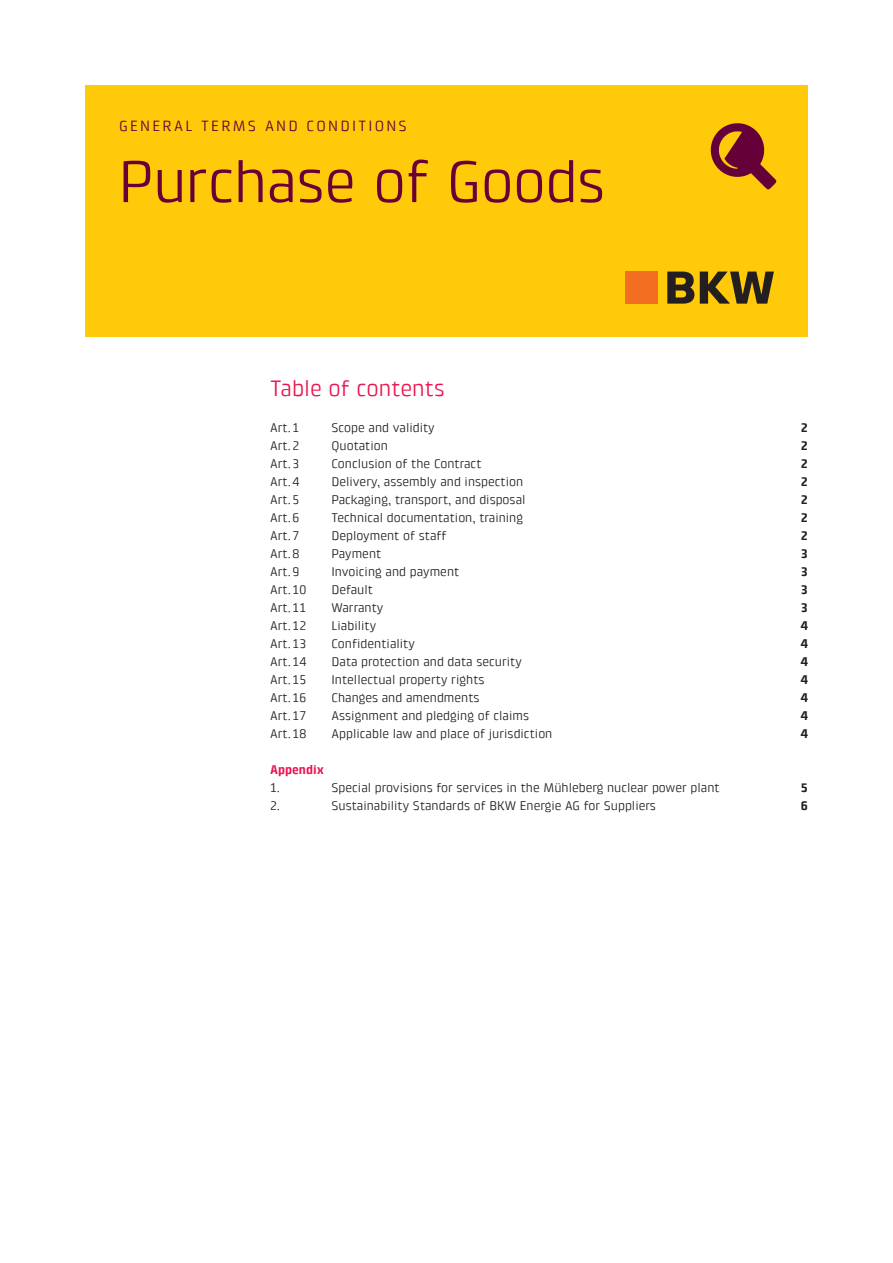
<style>
.page{position:relative;width:893px;height:1263px;background:#fff}
.page>*{position:absolute;margin:0;border:0;box-sizing:border-box;transform-origin:0 0}
.BKW_Headline_40_42pt{font:60px "Klint Pro";letter-spacing:-.015em;color:#6a0038}
.Inhaltsverzeichnis_A{font:22.5px "Klint Pro";color:#ed1450}
.BKW_Cover_Rubrik_10{font:15px "Klint Pro";letter-spacing:.15em;color:#650038}
.Inhaltsverzeichnis_A-2{font:12.75px "Klint Pro";color:#231f20}
.Inhaltsverzeichnis_A-3{font:700 12.75px "Klint Pro";color:#231f20}
.Inhaltsverzeichnis_A-4{font:700 12.75px "Klint Pro";color:#ed1450}
</style>
<div class="page">
<div style="left:85px;top:85px;width:723px;height:252px;background:#feca0a"></div>
<div style="left:625px;top:272px;width:32px;height:32px;background:#f36e21"></div>
<svg style="left:667px;top:272px;width:27px;height:32px"></svg>
<svg style="left:700px;top:272px;width:74px;height:32px"></svg>
<img style="left:710px;top:123px;width:67px;height:67px">
<p class="BKW_Cover_Rubrik_10" style="left:119px;top:117px;width:289px">GENERAL TERMS AND CONDITIONS</p>
<p class="BKW_Headline_40_42pt" style="left:118px;top:148px;width:489px">Purchase of Goods</p>
<p class="Inhaltsverzeichnis_A" style="left:270px;top:376px;width:176px">Table of contents</p>
<p class="Inhaltsverzeichnis_A-2" style="left:270px;top:420px;width:31px">Art.1</p>
<p class="Inhaltsverzeichnis_A-2" style="left:332px;top:420px;width:105px">Scope and validity</p>
<p class="Inhaltsverzeichnis_A-3" style="left:801px;top:420px;width:9px">2</p>
<p class="Inhaltsverzeichnis_A-2" style="left:270px;top:438px;width:31px">Art.2</p>
<p class="Inhaltsverzeichnis_A-2" style="left:332px;top:438px;width:58px">Quotation</p>
<p class="Inhaltsverzeichnis_A-3" style="left:801px;top:438px;width:9px">2</p>
<p class="Inhaltsverzeichnis_A-2" style="left:270px;top:456px;width:31px">Art.3</p>
<p class="Inhaltsverzeichnis_A-2" style="left:332px;top:456px;width:152px">Conclusion of the Contract</p>
<p class="Inhaltsverzeichnis_A-3" style="left:801px;top:456px;width:9px">2</p>
<p class="Inhaltsverzeichnis_A-2" style="left:270px;top:474px;width:31px">Art.4</p>
<p class="Inhaltsverzeichnis_A-2" style="left:332px;top:474px;width:193px">Delivery, assembly and inspection</p>
<p class="Inhaltsverzeichnis_A-3" style="left:801px;top:474px;width:9px">2</p>
<p class="Inhaltsverzeichnis_A-2" style="left:270px;top:492px;width:31px">Art.5</p>
<p class="Inhaltsverzeichnis_A-2" style="left:332px;top:492px;width:196px">Packaging, transport, and disposal</p>
<p class="Inhaltsverzeichnis_A-3" style="left:801px;top:492px;width:9px">2</p>
<p class="Inhaltsverzeichnis_A-2" style="left:270px;top:510px;width:31px">Art.6</p>
<p class="Inhaltsverzeichnis_A-2" style="left:332px;top:510px;width:193px">Technical documentation, training</p>
<p class="Inhaltsverzeichnis_A-3" style="left:801px;top:510px;width:9px">2</p>
<p class="Inhaltsverzeichnis_A-2" style="left:270px;top:528px;width:31px">Art.7</p>
<p class="Inhaltsverzeichnis_A-2" style="left:332px;top:528px;width:117px">Deployment of staff</p>
<p class="Inhaltsverzeichnis_A-3" style="left:801px;top:528px;width:9px">2</p>
<p class="Inhaltsverzeichnis_A-2" style="left:270px;top:546px;width:31px">Art.8</p>
<p class="Inhaltsverzeichnis_A-2" style="left:332px;top:546px;width:51px">Payment</p>
<p class="Inhaltsverzeichnis_A-3" style="left:801px;top:546px;width:9px">3</p>
<p class="Inhaltsverzeichnis_A-2" style="left:270px;top:564px;width:31px">Art.9</p>
<p class="Inhaltsverzeichnis_A-2" style="left:332px;top:564px;width:129px">Invoicing and payment</p>
<p class="Inhaltsverzeichnis_A-3" style="left:801px;top:564px;width:9px">3</p>
<p class="Inhaltsverzeichnis_A-2" style="left:270px;top:582px;width:38px">Art.10</p>
<p class="Inhaltsverzeichnis_A-2" style="left:332px;top:582px;width:43px">Default</p>
<p class="Inhaltsverzeichnis_A-3" style="left:801px;top:582px;width:9px">3</p>
<p class="Inhaltsverzeichnis_A-2" style="left:270px;top:600px;width:38px">Art.11</p>
<p class="Inhaltsverzeichnis_A-2" style="left:332px;top:600px;width:54px">Warranty</p>
<p class="Inhaltsverzeichnis_A-3" style="left:801px;top:600px;width:9px">3</p>
<p class="Inhaltsverzeichnis_A-2" style="left:270px;top:618px;width:38px">Art.12</p>
<p class="Inhaltsverzeichnis_A-2" style="left:332px;top:618px;width:46px">Liability</p>
<p class="Inhaltsverzeichnis_A-3" style="left:801px;top:618px;width:9px">4</p>
<p class="Inhaltsverzeichnis_A-2" style="left:270px;top:636px;width:38px">Art.13</p>
<p class="Inhaltsverzeichnis_A-2" style="left:332px;top:636px;width:85px">Confidentiality</p>
<p class="Inhaltsverzeichnis_A-3" style="left:801px;top:636px;width:9px">4</p>
<p class="Inhaltsverzeichnis_A-2" style="left:270px;top:654px;width:38px">Art.14</p>
<p class="Inhaltsverzeichnis_A-2" style="left:332px;top:654px;width:192px">Data protection and data security</p>
<p class="Inhaltsverzeichnis_A-3" style="left:801px;top:654px;width:9px">4</p>
<p class="Inhaltsverzeichnis_A-2" style="left:270px;top:672px;width:38px">Art.15</p>
<p class="Inhaltsverzeichnis_A-2" style="left:332px;top:672px;width:155px">Intellectual property rights</p>
<p class="Inhaltsverzeichnis_A-3" style="left:801px;top:672px;width:9px">4</p>
<p class="Inhaltsverzeichnis_A-2" style="left:270px;top:690px;width:38px">Art.16</p>
<p class="Inhaltsverzeichnis_A-2" style="left:332px;top:690px;width:150px">Changes and amendments</p>
<p class="Inhaltsverzeichnis_A-3" style="left:801px;top:690px;width:9px">4</p>
<p class="Inhaltsverzeichnis_A-2" style="left:270px;top:708px;width:38px">Art.17</p>
<p class="Inhaltsverzeichnis_A-2" style="left:332px;top:708px;width:199px">Assignment and pledging of claims</p>
<p class="Inhaltsverzeichnis_A-3" style="left:801px;top:708px;width:9px">4</p>
<p class="Inhaltsverzeichnis_A-2" style="left:270px;top:726px;width:38px">Art.18</p>
<p class="Inhaltsverzeichnis_A-2" style="left:332px;top:726px;width:222px">Applicable law and place of jurisdiction</p>
<p class="Inhaltsverzeichnis_A-3" style="left:801px;top:726px;width:9px">4</p>
<p class="Inhaltsverzeichnis_A-4" style="left:270px;top:762px;width:55px">Appendix</p>
<p class="Inhaltsverzeichnis_A-2" style="left:270px;top:780px;width:12px">1.</p>
<p class="Inhaltsverzeichnis_A-2" style="left:332px;top:780px;width:390px">Special provisions for services in the Mühleberg nuclear power plant</p>
<p class="Inhaltsverzeichnis_A-3" style="left:801px;top:780px;width:9px">5</p>
<p class="Inhaltsverzeichnis_A-2" style="left:270px;top:798px;width:12px">2.</p>
<p class="Inhaltsverzeichnis_A-2" style="left:332px;top:798px;width:326px">Sustainability Standards of BKW Energie AG for Suppliers</p>
<p class="Inhaltsverzeichnis_A-3" style="left:801px;top:798px;width:9px">6</p>
</div>
